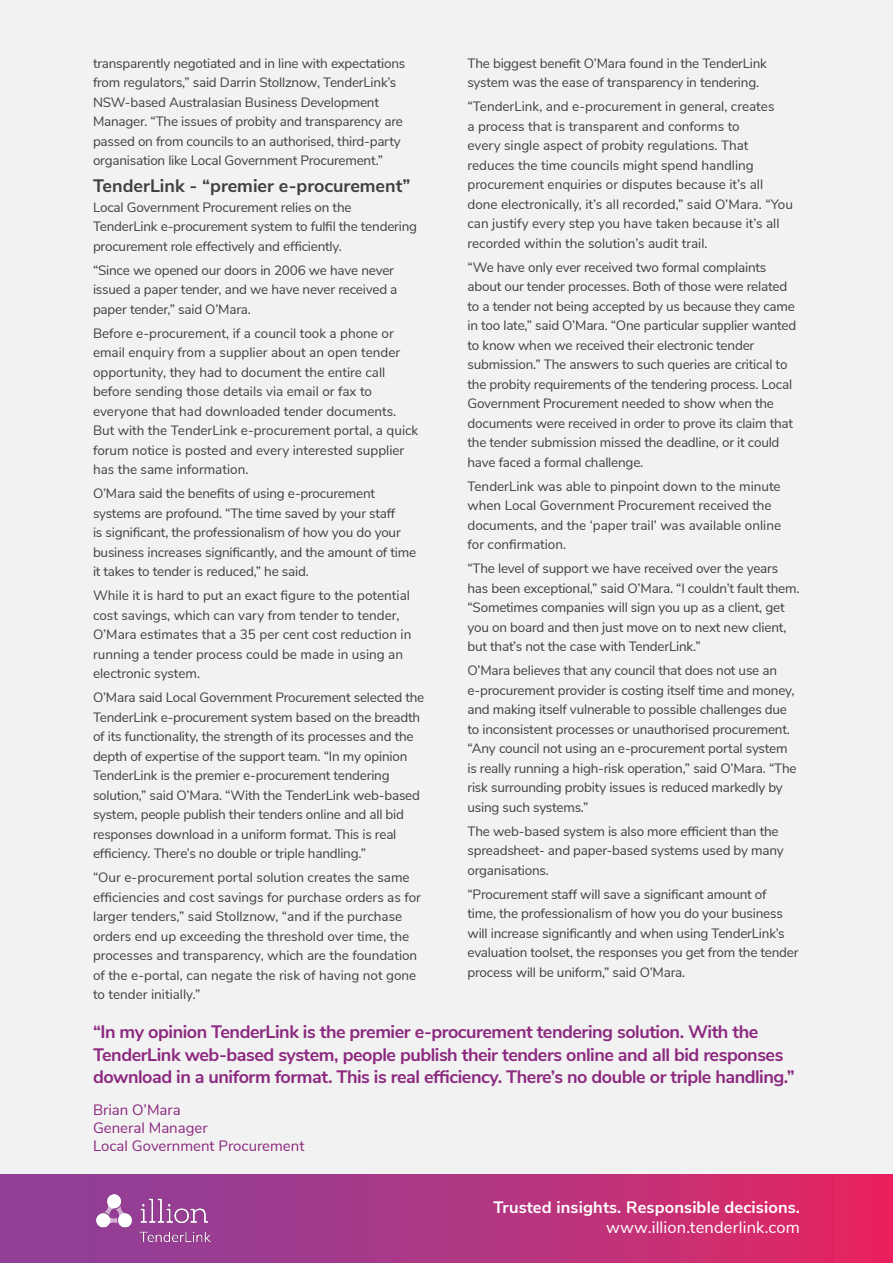
<style>
.page{position:relative;width:893px;height:1263px;background:#f2f2f2}
.page>*{position:absolute;margin:0;border:0;box-sizing:border-box;transform-origin:0 0}
.Quote_-_10pt{font:700 18px/22.5px "Nunito Sans";letter-spacing:-.025em;color:#8c2980}
.Subheading_-_12pt{font:700 18px "Nunito Sans";color:#404040}
.t1{font:700 16.5px "Nunito Sans";letter-spacing:.01em;color:#fff}
.t2{font:16.5px "Nunito Sans";letter-spacing:.01em;color:#fff}
.Credential{font:15px "Nunito Sans";color:#8c2980}
.Body_Copy_-_10pt{font:13.5px/19.5px "Nunito Sans";letter-spacing:-.015em;color:#404040}
</style>
<div class="page">
<div style="left:0;top:1174px;width:893px;height:89px;background:linear-gradient(to right,#85449f,#e12764)"></div>
<img style="left:97px;top:1194px;width:114px;height:47px">
<p class="Body_Copy_-_10pt" style="left:93px;top:52px;width:314px">transparently negotiated and in line with expectations from regulators,” said Darrin Stollznow, TenderLink’s NSW-based Australasian Business Development Manager. “The issues of probity and transparency are passed on from councils to an authorised, third-party organisation like Local Government Procurement.”</p>
<p class="Subheading_-_12pt" style="left:93px;top:173px;width:319px">TenderLink - “premier e-procurement”</p>
<p class="Body_Copy_-_10pt" style="left:93px;top:196px;width:326px">Local Government Procurement relies on the<br>TenderLink e-procurement system to fulfil the tendering procurement role effectively and efficiently.</p>
<p class="Body_Copy_-_10pt" style="left:93px;top:259px;width:306px">“Since we opened our doors in 2006 we have never issued a paper tender, and we have never received a paper tender,” said O’Mara.</p>
<p class="Body_Copy_-_10pt" style="left:93px;top:322px;width:327px">Before e-procurement, if a council took a phone or email enquiry from a supplier about an open tender opportunity, they had to document the entire call before sending those details via email or fax to everyone that had downloaded tender documents.<br>But with the TenderLink e-procurement portal, a quick forum notice is posted and every interested supplier has the same information.</p>
<p class="Body_Copy_-_10pt" style="left:93px;top:483px;width:325px">O’Mara said the benefits of using e-procurement systems are profound. “The time saved by your staff<br>is significant, the professionalism of how you do your business increases significantly, and the amount of time it takes to tender is reduced,” he said.</p>
<p class="Body_Copy_-_10pt" style="left:93px;top:585px;width:320px">While it is hard to put an exact figure to the potential cost savings, which can vary from tender to tender, O’Mara estimates that a 35 per cent cost reduction in running a tender process could be made in using an electronic system.</p>
<p class="Body_Copy_-_10pt" style="left:93px;top:687px;width:333px">O’Mara said Local Government Procurement selected the TenderLink e-procurement system based on the breadth of its functionality, the strength of its processes and the depth of expertise of the support team. “In my opinion TenderLink is the premier e-procurement tendering solution,” said O’Mara. “With the TenderLink web-based system, people publish their tenders online and all bid responses download in a uniform format. This is real efficiency. There’s no double or triple handling.”</p>
<p class="Body_Copy_-_10pt" style="left:93px;top:867px;width:330px">“Our e-procurement portal solution creates the same efficiencies and cost savings for purchase orders as for larger tenders,” said Stollznow, “and if the purchase orders end up exceeding the threshold over time, the processes and transparency, which are the foundation of the e-portal, can negate the risk of having not gone to tender initially.”</p>
<p class="Body_Copy_-_10pt" style="left:467px;top:52px;width:301px">The biggest benefit O’Mara found in the TenderLink system was the ease of transparency in tendering.</p>
<p class="Body_Copy_-_10pt" style="left:467px;top:96px;width:327px">“TenderLink, and e-procurement in general, creates<br>a process that is transparent and conforms to<br>every single aspect of probity regulations. That reduces the time councils might spend handling procurement enquiries or disputes because it’s all done electronically, it’s all recorded,” said O’Mara. “You can justify every step you have taken because it’s all recorded within the solution’s audit trail.</p>
<p class="Body_Copy_-_10pt" style="left:467px;top:256px;width:330px">“We have only ever received two formal complaints about our tender processes. Both of those were related to a tender not being accepted by us because they came in too late,” said O’Mara. “One particular supplier wanted to know when we received their electronic tender submission.” The answers to such queries are critical to the probity requirements of the tendering process. Local Government Procurement needed to show when the documents were received in order to prove its claim that the tender submission missed the deadline, or it could have faced a formal challenge.</p>
<p class="Body_Copy_-_10pt" style="left:467px;top:475px;width:315px">TenderLink was able to pinpoint down to the minute when Local Government Procurement received the documents, and the ‘paper trail’ was available online for confirmation.</p>
<p class="Body_Copy_-_10pt" style="left:467px;top:558px;width:333px">“The level of support we have received over the years has been exceptional,” said O’Mara. “I couldn’t fault them. “Sometimes companies will sign you up as a client, get you on board and then just move on to next new client, but that’s not the case with TenderLink.”</p>
<p class="Body_Copy_-_10pt" style="left:467px;top:660px;width:331px">O’Mara believes that any council that does not use an e-procurement provider is costing itself time and money, and making itself vulnerable to possible challenges due to inconsistent processes or unauthorised procurement. “Any council not using an e-procurement portal system is really running a high-risk operation,” said O’Mara. “The risk surrounding probity issues is reduced markedly by using such systems.”</p>
<p class="Body_Copy_-_10pt" style="left:467px;top:820px;width:318px">The web-based system is also more efficient than the spreadsheet- and paper-based systems used by many organisations.</p>
<p class="Body_Copy_-_10pt" style="left:467px;top:883px;width:333px">“Procurement staff will save a significant amount of<br>time, the professionalism of how you do your business will increase significantly and when using TenderLink’s evaluation toolset, the responses you get from the tender process will be uniform,” said O’Mara.</p>
<p class="Quote_-_10pt" style="left:93px;top:1020px;width:703px">“In my opinion TenderLink is the premier e-procurement tendering solution. With the<br>TenderLink web-based system, people publish their tenders online and all bid responses download in a uniform format. This is real efficiency. There’s no double or triple handling.”</p>
<p class="Credential" style="left:93px;top:1099px;width:89px">Brian O’Mara</p>
<p class="Credential" style="left:93px;top:1117px;width:116px">General Manager</p>
<p class="Credential" style="left:93px;top:1135px;width:213px">Local Government Procurement</p>
<p class="t1" style="left:494px;top:1195px;width:308px">Trusted insights. Responsible decisions.</p>
<p class="t2" style="left:606px;top:1215px;width:195px">www.illion.tenderlink.com</p>
</div>
